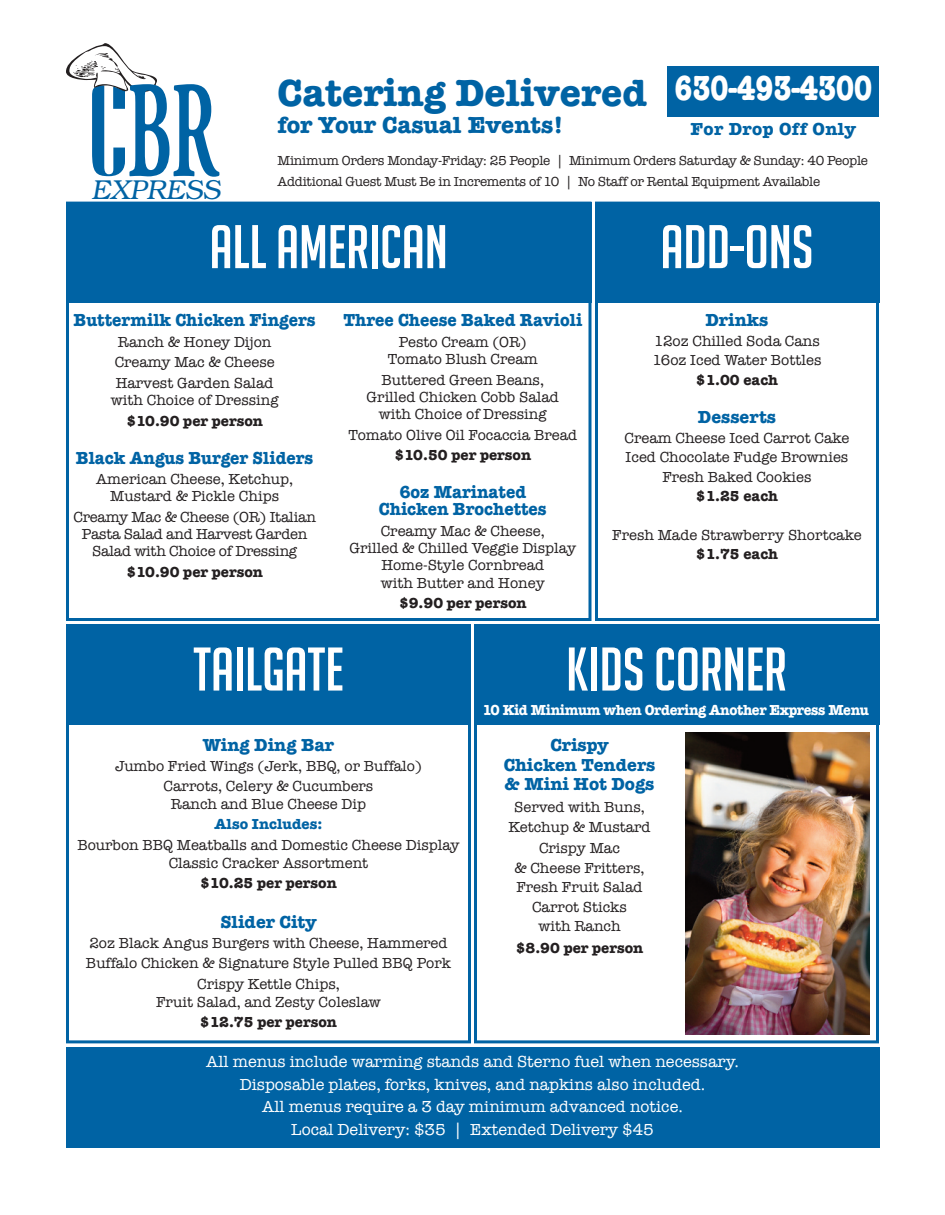
<style>
.page{position:relative;width:945px;height:1215px;background:#fff}
.page>*{position:absolute;margin:0;border:0;box-sizing:border-box;transform-origin:0 0}
.t1{font:700 138.3px "Adobe Garamond";color:#0063a4;scale:.5 1}
.t2{font:60px "Big Noodle Titling";color:#fff}
.t3{font:700 39px "American Typewriter";color:#0063a4}
.t4{font:700 condensed 36px "American Typewriter";color:#fff}
.t5{font:italic 300 27.3px "Bookman";letter-spacing:.01em;color:#0063a4}
.t6{font:700 24px "American Typewriter";color:#0063a4}
.t7{font:700 18px/17.2px "American Typewriter";color:#0063a4;text-align:center;scale:.95 1}
.t8{font:700 18px/19.5px "American Typewriter";color:#0063a4;text-align:center}
.t9{font:700 18px "American Typewriter";letter-spacing:.025em;color:#0063a4}
.t10{font:16.5px/22.5px "American Typewriter";color:#fff;text-align:center}
.t11{font:15px/17.2px "American Typewriter";color:#231f20;text-align:center}
.t12{font:700 15px "American Typewriter";color:#231f20}
.t13{font:700 15px "American Typewriter";letter-spacing:-.025em;color:#fff;scale:.95 1}
.t14{font:700 15px "American Typewriter";color:#0063a4}
.t15{font:13.5px/21px "American Typewriter";letter-spacing:-.02em;color:#231f20}
</style>
<div class="page">
<div style="left:66px;top:202px;width:526px;height:419px;border:3px solid #0063a4"></div>
<div style="left:66px;top:1047px;width:813px;height:101px;background:#0063a4"></div>
<div style="left:66px;top:202px;width:525px;height:101px;background:#0063a4"></div>
<div style="left:595px;top:202px;width:284px;height:419px;border:3px solid #0063a4"></div>
<div style="left:595px;top:202px;width:284px;height:101px;background:#0063a4"></div>
<div style="left:474px;top:624px;width:405px;height:419px;border:3px solid #0063a4"></div>
<div style="left:474px;top:624px;width:405px;height:101px;background:#0063a4"></div>
<div style="left:66px;top:624px;width:405px;height:419px;border:3px solid #0063a4"></div>
<div style="left:66px;top:624px;width:405px;height:101px;background:#0063a4"></div>
<img style="left:685px;top:732px;width:185px;height:303px">
<svg style="left:66px;top:43px;width:91px;height:133px"></svg>
<div style="left:668px;top:66px;width:211px;height:51px;background:#0063a4"></div>
<h3 class="t4" style="left:675px;top:60px;width:199px">630-493-4300</h3>
<p class="t9" style="left:691px;top:113px;width:167px">For Drop Off Only</p>
<h1 class="t1" style="left:127px;top:77px;width:181px">BR</h1>
<h3 class="t3" style="left:278px;top:59px;width:371px">Catering Delivered</h3>
<h3 class="t6" style="left:278px;top:104px;width:288px">for Your Casual Events!</h3>
<p class="t15" style="left:278px;top:149px;width:592px">Minimum Orders Monday-Friday: 25 People | Minimum Orders Saturday &amp; Sunday: 40 People<br>Additional Guest Must Be in Increments of 10 | No Staff or Rental Equipment Available</p>
<h3 class="t5" style="left:91px;top:173px;width:130px">EXPRESS</h3>
<h2 class="t2" style="left:210px;top:215px;width:240px">ALL AMERICAN</h2>
<p class="t7" style="left:74px;top:311px;width:256px">Buttermilk Chicken Fingers</p>
<p class="t11" style="left:115px;top:331px;width:162px;line-height:20.5px;text-align:left">Ranch &amp; Honey Dijon<br>Creamy Mac &amp; Cheese<br>Harvest Garden Salad</p>
<p class="t11" style="left:111px;top:391px;width:169px">with Choice of Dressing</p>
<p class="t12" style="left:126px;top:408px;width:138px">$10.90 per person</p>
<p class="t7" style="left:76px;top:448px;width:251px">Black Angus Burger Sliders</p>
<p class="t11" style="left:96px;top:470px;width:199px">American Cheese, Ketchup,<br>Mustard &amp; Pickle Chips</p>
<p class="t11" style="left:73px;top:508px;width:244px">Creamy Mac &amp; Cheese (OR) Italian<br>Pasta Salad and Harvest Garden<br>Salad with Choice of Dressing</p>
<p class="t12" style="left:126px;top:559px;width:138px">$10.90 per person</p>
<p class="t7" style="left:343px;top:311px;width:253px">Three Cheese Baked Ravioli</p>
<p class="t11" style="left:388px;top:333px;width:152px">Pesto Cream (OR)<br>Tomato Blush Cream</p>
<p class="t11" style="left:367px;top:370px;width:194px">Buttered Green Beans,<br>Grilled Chicken Cobb Salad with Choice of Dressing</p>
<p class="t11" style="left:348px;top:425px;width:230px">Tomato Olive Oil Focaccia Bread</p>
<p class="t12" style="left:394px;top:442px;width:138px">$10.50 per person</p>
<p class="t7" style="left:379px;top:482px;width:178px">6oz Marinated<br>Chicken Brochettes</p>
<p class="t11" style="left:350px;top:522px;width:228px">Creamy Mac &amp; Cheese,<br>Grilled &amp; Chilled Veggie Display<br>Home-Style Cornbread<br>with Butter and Honey</p>
<p class="t12" style="left:399px;top:590px;width:129px">$9.90 per person</p>
<h2 class="t2" style="left:661px;top:215px;width:154px">ADD-ONS</h2>
<p class="t8" style="left:706px;top:310px;width:64px">Drinks</p>
<p class="t11" style="left:653px;top:331px;width:170px;line-height:19.4px;text-align:left">12oz Chilled Soda Cans<br>16oz Iced Water Bottles</p>
<p class="t12" style="left:696px;top:367px;width:84px">$1.00 each</p>
<p class="t8" style="left:698px;top:407px;width:80px">Desserts</p>
<p class="t11" style="left:625px;top:428px;width:226px;line-height:19.4px">Cream Cheese Iced Carrot Cake<br>Iced Chocolate Fudge Brownies<br>Fresh Baked Cookies</p>
<p class="t12" style="left:696px;top:483px;width:84px">$1.25 each</p>
<p class="t11" style="left:612px;top:526px;width:251px">Fresh Made Strawberry Shortcake</p>
<p class="t12" style="left:696px;top:541px;width:84px">$1.75 each</p>
<h2 class="t2" style="left:193px;top:637px;width:152px">TAILGATE</h2>
<p class="t8" style="left:203px;top:734px;width:133px">Wing Ding Bar</p>
<p class="t11" style="left:115px;top:756px;width:308px;line-height:20.1px">Jumbo Fried Wings (Jerk, BBQ, or Buffalo)<br>Carrots, Celery &amp; Cucumbers</p>
<p class="t11" style="left:171px;top:795px;width:197px">Ranch and Blue Cheese Dip</p>
<p class="t14" style="left:215px;top:811px;width:109px">Also Includes:</p>
<p class="t11" style="left:77px;top:835px;width:384px;line-height:18px">Bourbon BBQ Meatballs and Domestic Cheese Display<br>Classic Cracker Assortment</p>
<p class="t12" style="left:200px;top:870px;width:138px">$10.25 per person</p>
<p class="t8" style="left:220px;top:911px;width:98px">Slider City</p>
<p class="t11" style="left:86px;top:933px;width:367px;line-height:20.1px">2oz Black Angus Burgers with Cheese, Hammered<br>Buffalo Chicken &amp; Signature Style Pulled BBQ Pork<br>Crispy Kettle Chips,</p>
<p class="t11" style="left:156px;top:992px;width:226px">Fruit Salad, and Zesty Coleslaw</p>
<p class="t12" style="left:200px;top:1009px;width:139px">$12.75 per person</p>
<h2 class="t2" style="left:566px;top:637px;width:222px">KIDS CORNER</h2>
<p class="t13" style="left:482px;top:697px;width:408px">10 Kid Minimum when Ordering Another Express Menu</p>
<p class="t8" style="left:504px;top:735px;width:153px">Crispy<br>Chicken Tenders &amp; Mini Hot Dogs</p>
<p class="t11" style="left:508px;top:797px;width:144px;line-height:19.5px">Served with Buns,<br>Ketchup &amp; Mustard</p>
<p class="t11" style="left:514px;top:838px;width:132px;line-height:19.5px">Crispy Mac<br>&amp; Cheese Fritters,<br>Fresh Fruit Salad<br>Carrot Sticks with Ranch</p>
<p class="t12" style="left:516px;top:935px;width:129px">$8.90 per person</p>
<p class="t10" style="left:206px;top:1050px;width:534px">All menus include warming stands and Sterno fuel when necessary.<br>Disposable plates, forks, knives, and napkins also included.<br>All menus require a 3 day minimum advanced notice.<br>Local Delivery: $35 | Extended Delivery $45</p>
</div>
